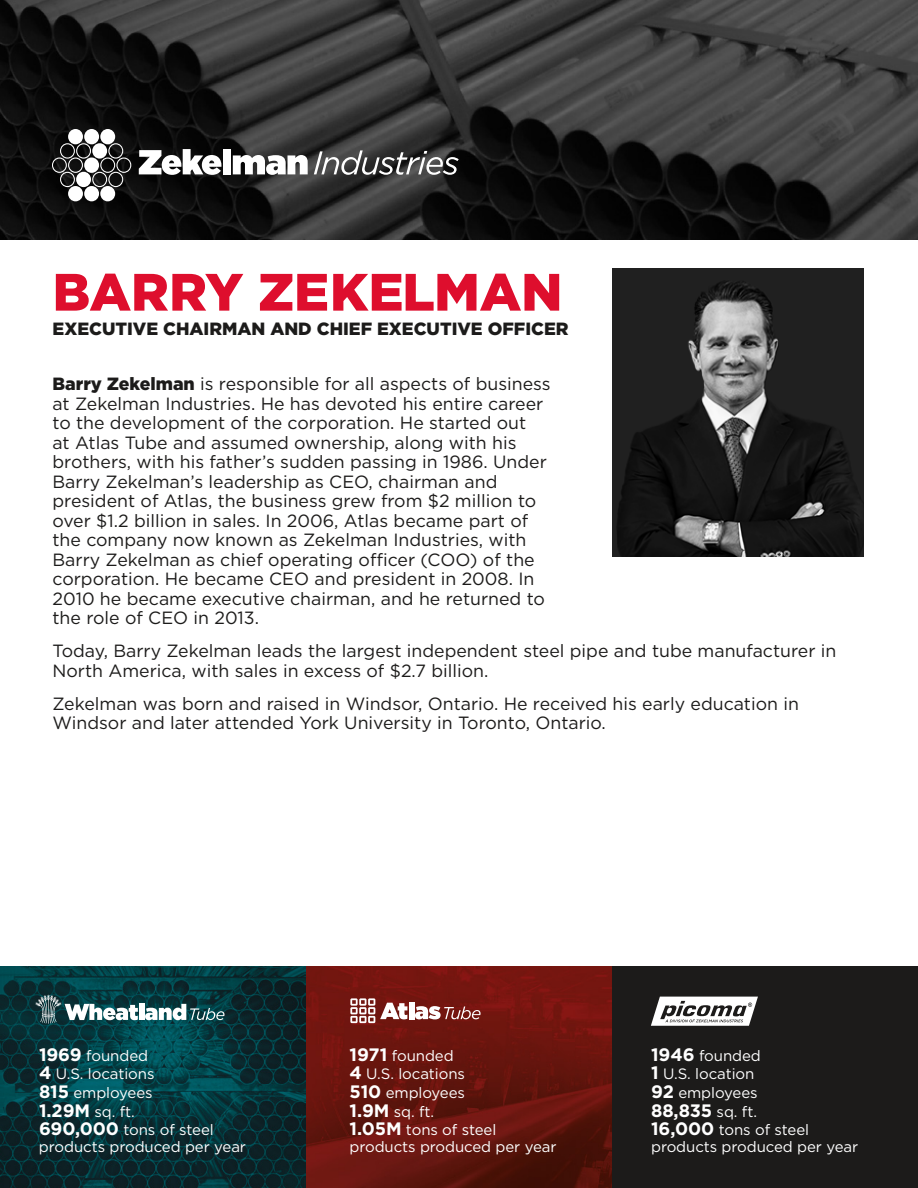
<style>
.page{position:relative;width:918px;height:1188px;background:#fff}
.page>*{position:absolute;margin:0;border:0;box-sizing:border-box;transform-origin:0 0}
.t1{font:900 52.5px "Gotham";letter-spacing:-.005em;color:#de0e2d}
.t2{font:700 18px "Gotham";color:#fff}
.t3{font:17.7px/19.5px "Gotham";color:#1c1b1a}
.t4{font:900 17.7px "Gotham";color:#1c1b1a}
.t5{font:15px/18.6px "Gotham";letter-spacing:-.005em;color:#fff}
.s1{font-weight:900}
.s2{font-weight:700;font-size:18px}
.s3{font-weight:400;font-size:15px}
</style>
<div class="page">
<img style="left:0;top:0;width:918px;height:240px">
<div style="left:68px;top:129px;width:15px;height:15px;background:#fff;border-radius:50%"></div>
<div style="left:84px;top:129px;width:15px;height:15px;background:#fff;border-radius:50%"></div>
<div style="left:100px;top:129px;width:15px;height:15px;background:#fff;border-radius:50%"></div>
<div style="left:68px;top:186px;width:15px;height:15px;background:#fff;border-radius:50%"></div>
<div style="left:84px;top:186px;width:15px;height:15px;background:#fff;border-radius:50%"></div>
<div style="left:100px;top:186px;width:15px;height:15px;background:#fff;border-radius:50%"></div>
<svg style="left:52px;top:143px;width:79px;height:44px"></svg>
<svg style="left:314px;top:150px;width:145px;height:25px"></svg>
<svg style="left:139px;top:149px;width:82px;height:26px"></svg>
<div style="left:223px;top:149px;width:8px;height:25px;background:#fff"></div>
<svg style="left:233px;top:155px;width:75px;height:20px"></svg>
<div style="left:612px;top:966px;width:306px;height:222px;background:#1c1b1a"></div>
<img style="left:0;top:966px;width:306px;height:222px">
<svg style="left:306px;top:966px;width:306px;height:222px;fill:#6d150f"></svg>
<div style="left:409px;top:1002px;width:5px;height:17px;background:#fff"></div>
<svg style="left:415px;top:1006px;width:66px;height:13px"></svg>
<svg style="left:350px;top:998px;width:57px;height:25px"></svg>
<svg style="left:35px;top:995px;width:103px;height:29px"></svg>
<div style="left:139px;top:1004px;width:5px;height:16px;background:#fff"></div>
<svg style="left:145px;top:1004px;width:80px;height:16px"></svg>
<svg style="left:651px;top:997px;width:107px;height:29px"></svg>
<img style="left:612px;top:269px;width:252px;height:287px">
<h1 class="t1" style="left:53px;top:256px;width:511px">BARRY ZEKELMAN</h1>
<p class="t4" style="left:53px;top:317px;width:518px">EXECUTIVE CHAIRMAN AND CHIEF EXECUTIVE OFFICER</p>
<p class="t3" style="left:53px;top:374px;width:500px"><span class="s1">Barry Zekelman</span> is responsible for all aspects of business at Zekelman Industries. He has devoted his entire career to the development of the corporation. He started out<br>at Atlas Tube and assumed ownership, along with his brothers, with his father’s sudden passing in 1986. Under Barry Zekelman’s leadership as CEO, chairman and president of Atlas, the business grew from $2 million to over $1.2 billion in sales. In 2006, Atlas became part of the company now known as Zekelman Industries, with Barry Zekelman as chief operating officer (COO) of the corporation. He became CEO and president in 2008. In 2010 he became executive chairman, and he returned to the role of CEO in 2013.</p>
<p class="t3" style="left:53px;top:641px;width:785px">Today, Barry Zekelman leads the largest independent steel pipe and tube manufacturer in<br>North America, with sales in excess of $2.7 billion.</p>
<p class="t3" style="left:53px;top:693px;width:748px">Zekelman was born and raised in Windsor, Ontario. He received his early education in<br>Windsor and later attended York University in Toronto, Ontario.</p>
<p class="t5" style="left:39px;top:1046px;width:176px"><span class="s2">1969</span> founded<br><span class="s2">4</span> U.S. locations<br><span class="s2">815</span> employees<br><span class="s2">1.29M</span> sq. ft.<br><span class="s2">690,000</span> tons of steel</p>
<p class="t5" style="left:39px;top:1137px;width:209px">products produced per year</p>
<p class="t5" style="left:350px;top:1046px;width:148px"><span class="s2">1971</span> founded<br><span class="s2">4</span> U.S. locations<br><span class="s2">510</span> employees<br><span class="s2">1.9M</span> sq. ft.<br><span class="s2">1.05M</span> tons of steel</p>
<p class="t5" style="left:350px;top:1137px;width:209px">products produced per year</p>
<p class="t5" style="left:651px;top:1046px;width:111px"><span class="s2">1946</span> founded<br><span class="s2">1</span> U.S. location<br><span class="s2">92</span> employees</p>
<p class="t2" style="left:651px;top:1098px;width:107px">88,835 <span class="s3">sq. ft.</span></p>
<p class="t5" style="left:651px;top:1121px;width:209px;line-height:16.5px"><span class="s2">16,000</span> tons of steel products produced per year</p>
</div>
